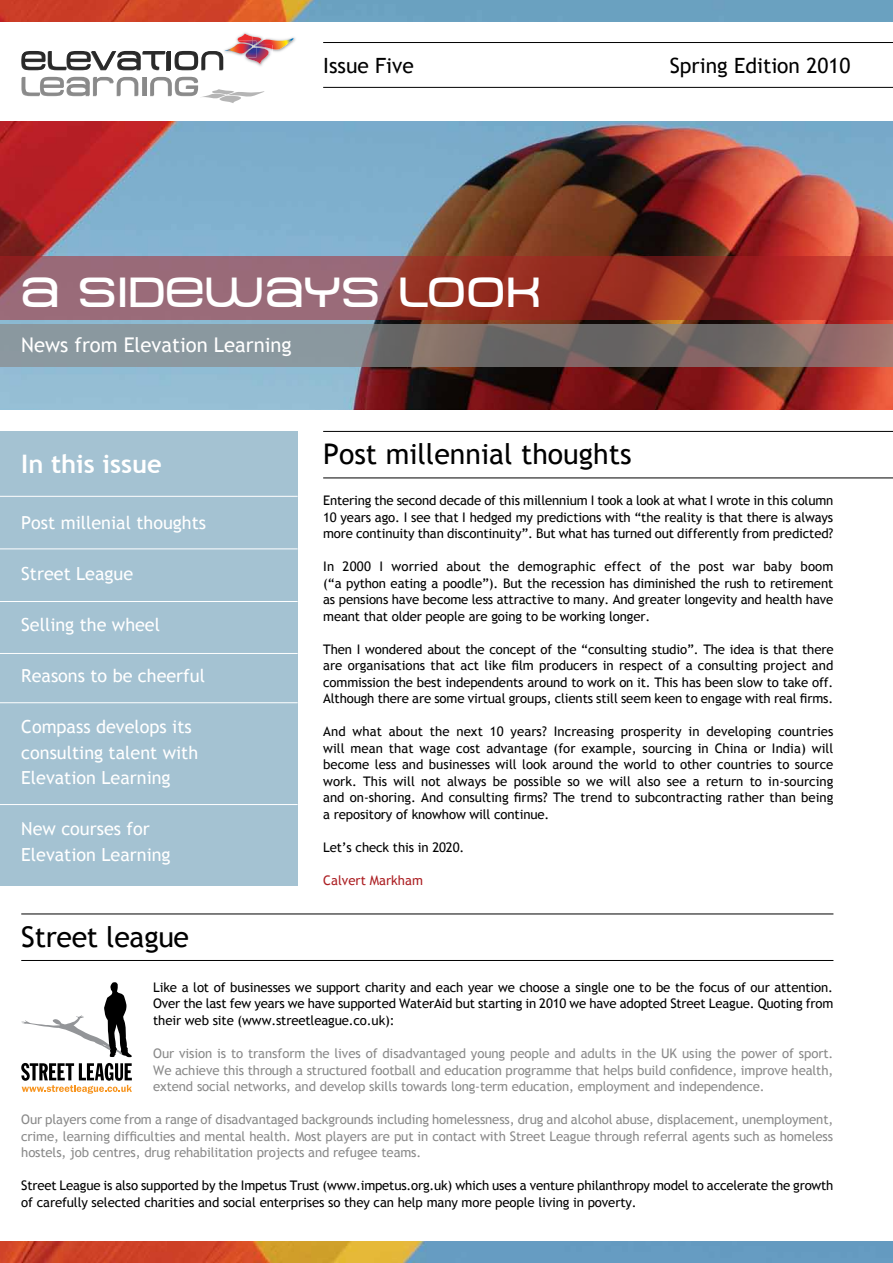
<style>
.page{position:relative;width:893px;height:1263px;background:#fff}
.page>*{position:absolute;margin:0;border:0;box-sizing:border-box;transform-origin:0 0}
.t1{font:42px "Metro DF";color:#fff}
.t2{font:28.5px "Trebuchet MS";color:#000}
.t3{font:700 25.5px "Trebuchet MS";color:#fff}
.t4{font:21px "Trebuchet MS";color:#000}
.t5{font:20.25px "Trebuchet MS";color:#fff}
.t6{font:18px/25.5px "Trebuchet MS";color:#fff}
.t7{font:13.2px/16.5px "Trebuchet MS";letter-spacing:-.01em;color:#000;text-align:justify}
.t8{font:13.2px/16.5px "Trebuchet MS";letter-spacing:-.01em;color:#8a8a8a;text-align:justify}
.t9{font:13.2px "Trebuchet MS";color:#ac1f23}
</style>
<div class="page">
<img style="left:1px;top:1242px;width:892px;height:21px">
<svg style="left:0;top:1242px;width:1px;height:21px"></svg>
<img style="left:0;top:0;width:893px;height:21px">
<img style="left:0;top:122px;width:893px;height:287px">
<hr style="left:142px;top:78px;width:4px;height:18px;background:#969696">
<svg style="left:21px;top:77px;width:117px;height:19px"></svg>
<hr style="left:143px;top:77px;width:3px;height:18px;background:#8a8a8a">
<svg style="left:150px;top:77px;width:115px;height:26px"></svg>
<hr style="left:167px;top:52px;width:3px;height:18px;background:#404040">
<svg style="left:21px;top:51px;width:144px;height:19px"></svg>
<hr style="left:168px;top:51px;width:3px;height:19px;background:#292929">
<svg style="left:174px;top:34px;width:120px;height:36px"></svg>
<svg style="left:0;top:256px;width:893px;height:64px;background:#9a4646"></svg>
<svg style="left:0;top:324px;width:893px;height:42px;background:#807d7d"></svg>
<div style="left:0;top:431px;width:298px;height:454px;background:#a4c2d2"></div>
<hr style="left:323px;top:42px;width:570px;height:1px;background:#000">
<hr style="left:323px;top:87px;width:570px;height:1px;background:#000">
<hr style="left:0;top:496px;width:298px;height:1px;background:#fff">
<hr style="left:0;top:548px;width:298px;height:1px;background:#fff">
<hr style="left:0;top:653px;width:298px;height:1px;background:#fff">
<hr style="left:0;top:601px;width:298px;height:1px;background:#fff">
<hr style="left:0;top:804px;width:298px;height:1px;background:#fff">
<hr style="left:323px;top:477px;width:570px;height:1px;background:#000">
<hr style="left:323px;top:431px;width:570px;height:1px;background:#000">
<hr style="left:21px;top:960px;width:812px;height:1px;background:#000">
<hr style="left:21px;top:913px;width:812px;height:1px;background:#000">
<hr style="left:0;top:702px;width:298px;height:1px;background:#fff">
<svg style="left:21px;top:1063px;width:111px;height:31px"></svg>
<svg style="left:21px;top:982px;width:111px;height:75px"></svg>
<h3 class="t4" style="left:323px;top:53px;width:92px">Issue Five</h3>
<h3 class="t4" style="left:670px;top:53px;width:182px">Spring Edition 2010</h3>
<h1 class="t1" style="left:21px;top:269px;width:523px">A SIDEWAYS LOOK</h1>
<h3 class="t5" style="left:21px;top:332px;width:272px">News from Elevation Learning</h3>
<h3 class="t3" style="left:21px;top:448px;width:142px">In this issue</h3>
<h3 class="t6" style="left:21px;top:510px;width:186px">Post millenial thoughts</h3>
<h3 class="t6" style="left:21px;top:561px;width:113px">Street League</h3>
<h3 class="t6" style="left:21px;top:612px;width:140px">Selling the wheel</h3>
<h3 class="t6" style="left:21px;top:663px;width:185px">Reasons to be cheerful</h3>
<h3 class="t6" style="left:21px;top:714px;width:178px">Compass develops its consulting talent with<br>Elevation Learning</h3>
<h3 class="t6" style="left:21px;top:816px;width:151px">New courses for<br>Elevation Learning</h3>
<h2 class="t2" style="left:21px;top:920px;width:169px">Street league</h2>
<h2 class="t2" style="left:323px;top:437px;width:310px">Post millennial thoughts</h2>
<p class="t7" style="left:323px;top:492px;width:512px">Entering the second decade of this millennium I took a look at what I wrote in this column 10 years ago. I see that I hedged my predictions with “the reality is that there is always more continuity than discontinuity”. But what has turned out differently from predicted?</p>
<p class="t7" style="left:323px;top:558px;width:512px">In 2000 I worried about the demographic effect of the post war baby boom (“a python eating a poodle”). But the recession has diminished the rush to retirement as pensions have become less attractive to many. And greater longevity and health have meant that older people are going to be working longer.</p>
<p class="t7" style="left:323px;top:641px;width:512px">Then I wondered about the concept of the “consulting studio”. The idea is that there are organisations that act like film producers in respect of a consulting project and commission the best independents around to work on it. This has been slow to take off.<br>Although there are some virtual groups, clients still seem keen to engage with real firms.</p>
<p class="t7" style="left:323px;top:723px;width:512px">And what about the next 10 years? Increasing prosperity in developing countries will mean that wage cost advantage (for example, sourcing in China or India) will become less and businesses will look around the world to other countries to source work. This will not always be possible so we will also see a return to in-sourcing and on-shoring. And consulting firms? The trend to subcontracting rather than being a repository of knowhow will continue.</p>
<p class="t7" style="left:323px;top:839px;width:143px">Let’s check this in 2020.</p>
<p class="t9" style="left:323px;top:872px;width:101px">Calvert Markham</p>
<p class="t7" style="left:153px;top:979px;width:682px">Like a lot of businesses we support charity and each year we choose a single one to be the focus of our attention.<br>Over the last few years we have supported WaterAid but starting in 2010 we have adopted Street League. Quoting from their web site (www.streetleague.co.uk):</p>
<p class="t8" style="left:153px;top:1045px;width:682px">Our vision is to transform the lives of disadvantaged young people and adults in the UK using the power of sport.<br>We achieve this through a structured football and education programme that helps build confidence, improve health, extend social networks, and develop skills towards long-term education, employment and independence.</p>
<p class="t8" style="left:21px;top:1111px;width:813px">Our players come from a range of disadvantaged backgrounds including homelessness, drug and alcohol abuse, displacement, unemployment, crime, learning difficulties and mental health. Most players are put in contact with Street League through referral agents such as homeless hostels, job centres, drug rehabilitation projects and refugee teams.</p>
<p class="t7" style="left:21px;top:1177px;width:814px">Street League is also supported by the Impetus Trust (www.impetus.org.uk) which uses a venture philanthropy model to accelerate the growth of carefully selected charities and social enterprises so they can help many more people living in poverty.</p>
</div>
